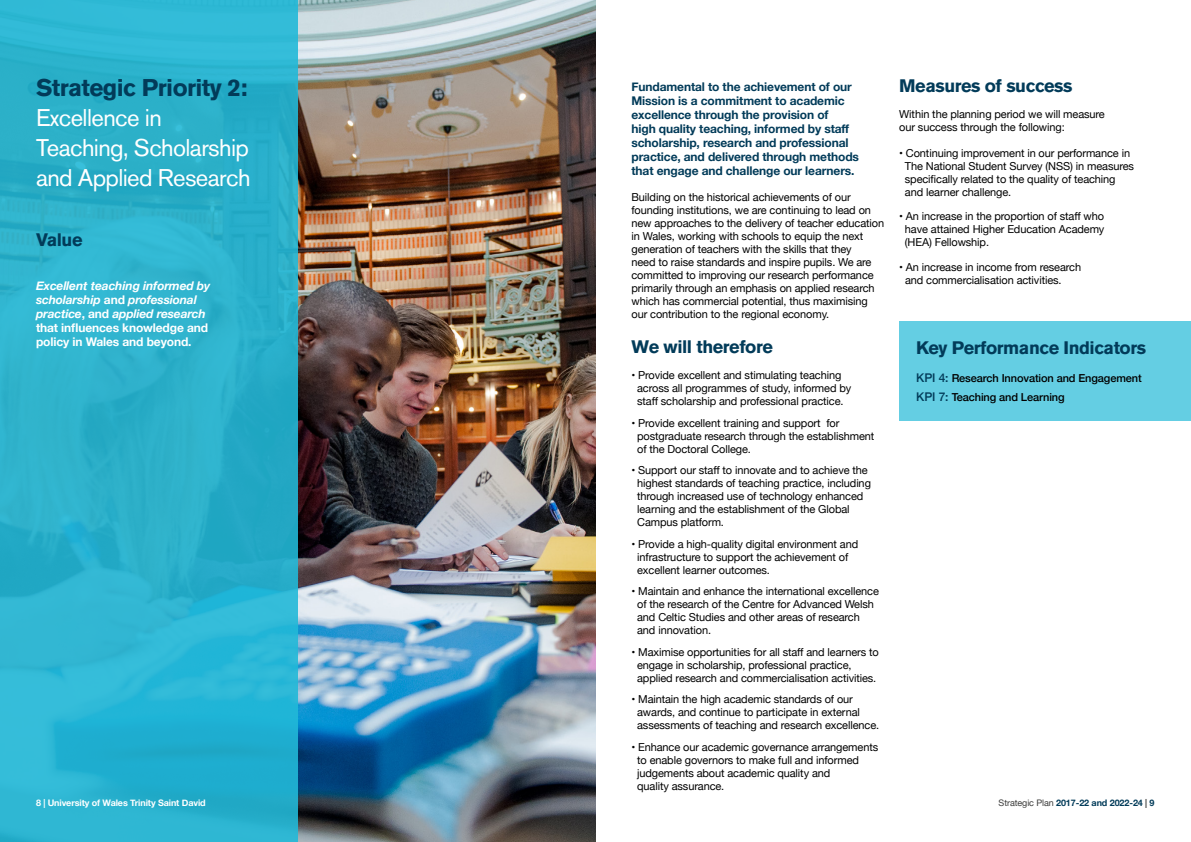
<style>
.page{position:relative;width:1191px;height:842px;background:#fff}
.page>*{position:absolute;margin:0;border:0;box-sizing:border-box;transform-origin:0 0}
.t1{font:24px/30px "Akzidenz Grotesk BQ";letter-spacing:-.025em;color:#fff}
.t2{font:700 24px "Akzidenz Grotesk BQ";letter-spacing:-.025em;color:#023b59}
.t3{font:700 18px "Akzidenz Grotesk BQ";letter-spacing:-.025em;color:#023b59}
.t4{font:700 12px/14px "Helvetica Neue";letter-spacing:-.01em;color:#023b59}
.t5{font:italic 700 12px/14px "Helvetica Neue";letter-spacing:-.01em;color:#fff}
.t6{font:700 12px "Helvetica Neue";letter-spacing:-.01em;color:#fff}
.t7{font:11px/13px "Helvetica Neue";letter-spacing:-.01em;color:#000}
.t8{font:500 11px "Helvetica Neue";letter-spacing:-.01em;color:#000}
.t9{font:700 9px "Helvetica Neue";letter-spacing:-.01em;color:#fff}
.t10{font:700 9px "Helvetica Neue";letter-spacing:-.01em;color:#023b59}
.s1{font-style:normal}
.s2{font-size:12px;color:#023b59}
.s3{font-weight:400;color:#3c3c3b}
.s4{color:#3c3c3b}
</style>
<div class="page">
<img style="left:298px;top:0;width:298px;height:842px">
<div style="left:0;top:0;width:298px;height:842px;background:linear-gradient(to right,#2fb5cf,#27afcc)"></div>
<div style="left:899px;top:322px;width:292px;height:99px;background:#64cee3"></div>
<p class="t2" style="left:36px;top:74px;width:213px">Strategic Priority 2:</p>
<p class="t1" style="left:36px;top:103px;width:216px">Excellence in<br>Teaching, Scholarship and Applied Research</p>
<p class="t3" style="left:36px;top:230px;width:48px">Value</p>
<p class="t5" style="left:36px;top:279px;width:176px">Excellent teaching informed by scholarship <span class="s1">and</span> professional</p>
<p class="t5" style="left:36px;top:307px;width:171px">practice<span class="s1">, and</span> applied research</p>
<p class="t6" style="left:36px;top:319px;width:174px">that influences knowledge and</p>
<p class="t6" style="left:36px;top:333px;width:157px">policy in Wales and beyond.</p>
<p class="t9" style="left:36px;top:796px;width:171px">8 | University of Wales Trinity Saint David</p>
<p class="t4" style="left:631px;top:80px;width:229px">Fundamental to the achievement of our Mission is a commitment to academic excellence through the provision of<br>high quality teaching, informed by staff scholarship, research and professional practice, and delivered through methods</p>
<p class="t4" style="left:631px;top:164px;width:224px">that engage and challenge our learners.</p>
<p class="t7" style="left:631px;top:191px;width:254px">Building on the historical achievements of our founding institutions, we are continuing to lead on new approaches to the delivery of teacher education in Wales, working with schools to equip the next generation of teachers with the skills that they<br>need to raise standards and inspire pupils. We are committed to improving our research performance primarily through an emphasis on applied research which has commercial potential, thus maximising</p>
<p class="t7" style="left:631px;top:308px;width:199px">our contribution to the regional economy.</p>
<p class="t3" style="left:631px;top:336px;width:143px">We will therefore</p>
<p class="t7" style="left:631px;top:369px;width:211px">• Provide excellent and stimulating teaching</p>
<p class="t7" style="left:637px;top:382px;width:216px">across all programmes of study, informed by</p>
<p class="t7" style="left:637px;top:395px;width:208px">staff scholarship and professional practice.</p>
<p class="t7" style="left:631px;top:417px;width:209px">• Provide excellent training and support for</p>
<p class="t7" style="left:637px;top:430px;width:239px">postgraduate research through the establishment of the Doctoral College.</p>
<p class="t7" style="left:631px;top:464px;width:238px">• Support our staff to innovate and to achieve the</p>
<p class="t7" style="left:637px;top:477px;width:235px">highest standards of teaching practice, including through increased use of technology enhanced learning and the establishment of the Global Campus platform.</p>
<p class="t7" style="left:631px;top:538px;width:228px">• Provide a high-quality digital environment and</p>
<p class="t7" style="left:637px;top:551px;width:213px">infrastructure to support the achievement of excellent learner outcomes.</p>
<p class="t7" style="left:631px;top:585px;width:249px">• Maintain and enhance the international excellence</p>
<p class="t7" style="left:637px;top:598px;width:238px">of the research of the Centre for Advanced Welsh and Celtic Studies and other areas of research and innovation.</p>
<p class="t7" style="left:631px;top:646px;width:249px">• Maximise opportunities for all staff and learners to</p>
<p class="t7" style="left:637px;top:659px;width:241px">engage in scholarship, professional practice, applied research and commercialisation activities.</p>
<p class="t7" style="left:631px;top:693px;width:223px">• Maintain the high academic standards of our</p>
<p class="t7" style="left:637px;top:706px;width:243px">awards, and continue to participate in external assessments of teaching and research excellence.</p>
<p class="t7" style="left:631px;top:741px;width:248px">• Enhance our academic governance arrangements</p>
<p class="t7" style="left:637px;top:754px;width:223px">to enable governors to make full and informed judgements about academic quality and quality assurance.</p>
<p class="t3" style="left:899px;top:75px;width:175px">Measures of success</p>
<p class="t7" style="left:899px;top:108px;width:207px">Within the planning period we will measure our success through the following:</p>
<p class="t7" style="left:899px;top:147px;width:232px">• Continuing improvement in our performance in</p>
<p class="t7" style="left:905px;top:160px;width:231px">The National Student Survey (NSS) in measures specifically related to the quality of teaching</p>
<p class="t7" style="left:905px;top:186px;width:108px">and learner challenge.</p>
<p class="t7" style="left:899px;top:211px;width:206px">• An increase in the proportion of staff who</p>
<p class="t7" style="left:905px;top:224px;width:201px">have attained Higher Education Academy</p>
<p class="t7" style="left:905px;top:237px;width:86px">(HEA) Fellowship.</p>
<p class="t7" style="left:905px;top:261px;width:177px;text-indent:-6px">• An increase in income from research and commercialisation activities.</p>
<p class="t3" style="left:916px;top:337px;width:231px">Key Performance Indicators</p>
<p class="t8" style="left:916px;top:369px;width:227px"><span class="s2">KPI 4:</span> Research Innovation and Engagement</p>
<p class="t8" style="left:916px;top:389px;width:150px"><span class="s2">KPI 7:</span> Teaching and Learning</p>
<p class="t10" style="left:998px;top:796px;width:157px"><span class="s3">Strategic Plan</span> 2017-22 and 2022-24 <span class="s4">|</span> 9</p>
</div>
